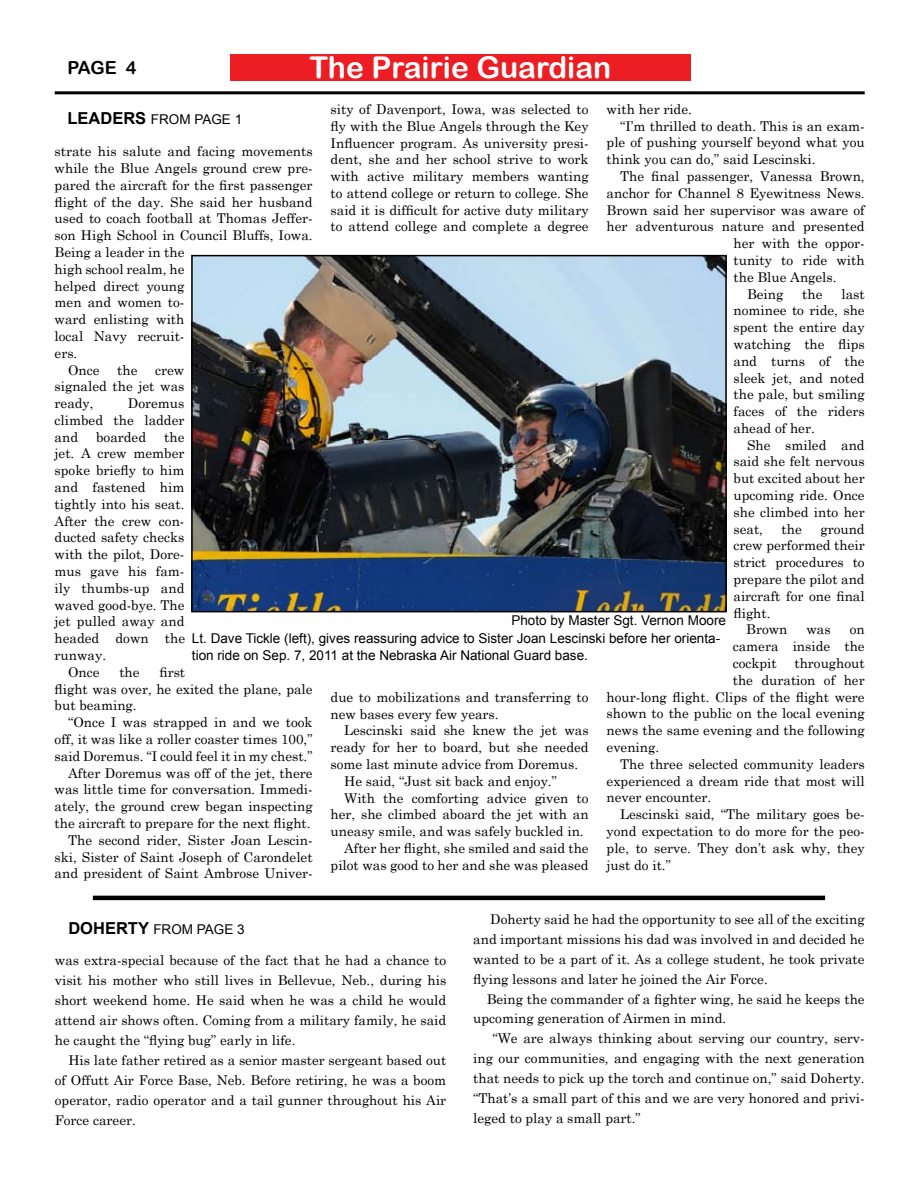
<style>
.page{position:relative;width:918px;height:1188px;background:#fff}
.page>*{position:absolute;margin:0;border:0;box-sizing:border-box;transform-origin:0 0}
.t1{font:30px "Arial Rounded MT Bold";color:#fff}
.t2{font:18px "Arial Rounded MT Bold";color:#000}
.t3{font:13.5px/16.8px "Century Schoolbook";color:#000;text-align:justify}
.t4{font:13.5px/18px "Arial";color:#000}
.s1{font-weight:700;font-size:16.5px}
</style>
<div class="page">
<div style="left:230px;top:54px;width:461px;height:26px;background:#ed1d24"></div>
<hr style="left:55px;top:91px;width:810px;height:3px;background:#000">
<img style="left:194px;top:258px;width:530px;height:351px">
<div style="left:191px;top:255px;width:536px;height:357px;border:2px solid #000"></div>
<hr style="left:93px;top:896px;width:732px;height:4px;background:#000">
<h2 class="t2" style="left:68px;top:57px;width:70px">PAGE 4</h2>
<h1 class="t1" style="left:310px;top:50px;width:303px">The Prairie Guardian</h1>
<p class="t3" style="left:331px;top:99px;width:260px">sity of Davenport, Iowa, was selected to fly with the Blue Angels through the Key Influencer program. As university presi&shy;dent, she and her school strive to work with active military members wanting to attend college or return to college. She said it is difficult for active duty military to attend college and complete a degree</p>
<p class="t3" style="left:607px;top:99px;width:87px">with her ride.</p>
<p class="t3" style="left:620px;top:116px;width:246px">“I’m thrilled to death. This is an exam-</p>
<p class="t3" style="left:607px;top:133px;width:260px">ple of pushing yourself beyond what you</p>
<p class="t3" style="left:607px;top:150px;width:210px">think you can do,” said Lescinski.</p>
<p class="t3" style="left:620px;top:167px;width:246px">The final passenger, Vanessa Brown,</p>
<p class="t3" style="left:607px;top:183px;width:260px">anchor for Channel 8 Eyewitness News.</p>
<p class="t3" style="left:607px;top:200px;width:260px">Brown said her supervisor was aware of</p>
<p class="t3" style="left:607px;top:217px;width:260px">her adventurous nature and presented</p>
<p class="t3" style="left:734px;top:234px;width:133px">her with the oppor-</p>
<p class="t3" style="left:734px;top:251px;width:133px">tunity to ride with</p>
<p class="t3" style="left:734px;top:267px;width:105px">the Blue Angels.</p>
<p class="t3" style="left:747px;top:284px;width:38px">Being</p>
<p class="t3" style="left:802px;top:284px;width:22px">the</p>
<p class="t4" style="left:68px;top:111px;width:176px"><span class="s1">LEADERS</span> FROM PAGE 1</p>
<p class="t3" style="left:55px;top:142px;width:260px">strate his salute and facing movements</p>
<p class="t3" style="left:55px;top:159px;width:260px">while the Blue Angels ground crew pre-</p>
<p class="t3" style="left:55px;top:175px;width:260px">pared the aircraft for the first passenger</p>
<p class="t3" style="left:55px;top:192px;width:260px">flight of the day. She said her husband</p>
<p class="t3" style="left:55px;top:209px;width:260px">used to coach football at Thomas Jeffer-</p>
<p class="t3" style="left:55px;top:226px;width:260px">son High School in Council Bluffs, Iowa.</p>
<p class="t3" style="left:55px;top:243px;width:131px">Being a leader in the</p>
<p class="t3" style="left:55px;top:259px;width:131px">high school realm, he</p>
<p class="t3" style="left:55px;top:276px;width:131px">helped direct young</p>
<p class="t3" style="left:55px;top:293px;width:131px">men and women to-</p>
<p class="t3" style="left:55px;top:310px;width:131px">ward enlisting with</p>
<p class="t3" style="left:55px;top:326px;width:131px">local Navy recruit-</p>
<p class="t3" style="left:55px;top:343px;width:24px">ers.</p>
<p class="t3" style="left:68px;top:360px;width:33px">Once</p>
<p class="t3" style="left:117px;top:360px;width:22px">the</p>
<p class="t3" style="left:734px;top:284px;width:133px;text-indent:108px">last nominee to ride, she spent the entire day watching the flips and turns of the sleek jet, and noted the pale, but smiling faces of the riders ahead of her.</p>
<p class="t3" style="left:734px;top:435px;width:133px;text-indent:14px">She smiled and said she felt nervous but excited about her upcoming ride. Once she climbed into her seat,</p>
<p class="t3" style="left:55px;top:360px;width:131px;text-indent:101px">crew signaled the jet was ready,</p>
<p class="t3" style="left:55px;top:394px;width:131px;text-indent:73px">Doremus climbed the ladder and</p>
<p class="t3" style="left:96px;top:427px;width:52px">boarded</p>
<p class="t3" style="left:164px;top:427px;width:22px">the</p>
<p class="t3" style="left:55px;top:444px;width:131px">jet. A crew member</p>
<p class="t3" style="left:55px;top:461px;width:131px">spoke briefly to him</p>
<p class="t3" style="left:55px;top:478px;width:131px">and fastened him</p>
<p class="t3" style="left:55px;top:494px;width:131px">tightly into his seat.</p>
<p class="t3" style="left:55px;top:511px;width:131px">After the crew con-</p>
<p class="t3" style="left:55px;top:528px;width:131px">ducted safety checks</p>
<p class="t3" style="left:55px;top:545px;width:131px">with the pilot, Dore-</p>
<p class="t3" style="left:55px;top:562px;width:131px">mus gave his fam-</p>
<p class="t3" style="left:55px;top:578px;width:131px">ily thumbs-up and</p>
<p class="t3" style="left:55px;top:595px;width:131px">waved good-bye. The</p>
<p class="t3" style="left:55px;top:612px;width:131px">jet pulled away and</p>
<p class="t3" style="left:55px;top:629px;width:132px">headed down the</p>
<p class="t3" style="left:55px;top:646px;width:53px">runway.</p>
<p class="t3" style="left:68px;top:662px;width:33px">Once</p>
<p class="t3" style="left:119px;top:662px;width:22px">the</p>
<p class="t3" style="left:782px;top:519px;width:22px">the</p>
<p class="t3" style="left:820px;top:519px;width:46px">ground</p>
<p class="t3" style="left:734px;top:536px;width:133px">crew performed their</p>
<p class="t3" style="left:734px;top:553px;width:133px">strict procedures to</p>
<p class="t3" style="left:734px;top:570px;width:133px">prepare the pilot and</p>
<p class="t3" style="left:734px;top:586px;width:133px">aircraft for one final</p>
<p class="t3" style="left:734px;top:603px;width:39px">flight.</p>
<p class="t3" style="left:746px;top:620px;width:43px">Brown</p>
<p class="t3" style="left:806px;top:620px;width:26px">was</p>
<p class="t4" style="left:192px;top:611px;width:536px;text-indent:319px">Photo by Master Sgt. Vernon Moore<br>Lt. Dave Tickle (left), gives reassuring advice to Sister Joan Lescinski before her orienta&shy;tion ride on Sep. 7, 2011 at the Nebraska Air National Guard base.</p>
<p class="t3" style="left:733px;top:620px;width:133px;text-indent:117px">on camera inside the cockpit</p>
<p class="t3" style="left:794px;top:654px;width:72px">throughout</p>
<p class="t3" style="left:733px;top:670px;width:133px">the duration of her</p>
<p class="t3" style="left:607px;top:687px;width:260px">hour-long flight. Clips of the flight were</p>
<p class="t3" style="left:607px;top:704px;width:260px">shown to the public on the local evening</p>
<p class="t3" style="left:607px;top:721px;width:260px">news the same evening and the following</p>
<p class="t3" style="left:607px;top:738px;width:54px">evening.</p>
<p class="t3" style="left:620px;top:754px;width:246px">The three selected community leaders</p>
<p class="t3" style="left:607px;top:771px;width:260px">experienced a dream ride that most will</p>
<p class="t3" style="left:607px;top:788px;width:106px">never encounter.</p>
<p class="t3" style="left:620px;top:805px;width:246px">Lescinski said, “The military goes be-</p>
<p class="t3" style="left:607px;top:822px;width:260px">yond expectation to do more for the peo-</p>
<p class="t3" style="left:607px;top:838px;width:260px">ple, to serve. They don’t ask why, they</p>
<p class="t3" style="left:607px;top:855px;width:66px">just do it.”</p>
<p class="t3" style="left:55px;top:662px;width:260px;text-align:left;text-indent:105px">first<br>flight was over, he exited the plane, pale but beaming.</p>
<p class="t3" style="left:55px;top:713px;width:260px;text-align:right">“Once I was strapped in and we took off, it was like a roller coaster times 100,” said Doremus. “I could feel it in my chest.” After Doremus was off of the jet, there was little time for conversation. Immedi&shy;ately, the ground crew began inspecting the aircraft to prepare for the next flight.<br>The second rider, Sister Joan Lescin&shy;ski, Sister of Saint Joseph of Carondelet and president of Saint Ambrose Univer-</p>
<p class="t3" style="left:331px;top:687px;width:260px">due to mobilizations and transferring to new bases every few years.</p>
<p class="t3" style="left:344px;top:721px;width:246px">Lescinski said she knew the jet was</p>
<p class="t3" style="left:331px;top:738px;width:260px">ready for her to board, but she needed</p>
<p class="t3" style="left:331px;top:755px;width:249px">some last minute advice from Doremus.</p>
<p class="t3" style="left:344px;top:771px;width:214px">He said, “Just sit back and enjoy.”</p>
<p class="t3" style="left:344px;top:788px;width:246px">With the comforting advice given to</p>
<p class="t3" style="left:331px;top:805px;width:260px">her, she climbed aboard the jet with an</p>
<p class="t3" style="left:331px;top:822px;width:255px">uneasy smile, and was safely buckled in.</p>
<p class="t3" style="left:344px;top:839px;width:246px">After her flight, she smiled and said the</p>
<p class="t3" style="left:331px;top:855px;width:260px">pilot was good to her and she was pleased</p>
<p class="t4" style="left:68px;top:920px;width:178px"><span class="s1">DOHERTY</span> FROM PAGE 3</p>
<p class="t3" style="left:55px;top:949px;width:393px;line-height:20px">was extra-special because of the fact that he had a chance to visit his mother who still lives in Bellevue, Neb., during his short weekend home. He said when he was a child he would attend air shows often. Coming from a military family, he said he caught the “flying bug” early in life.</p>
<p class="t3" style="left:55px;top:1049px;width:393px;line-height:20px;text-indent:14px">His late father retired as a senior master sergeant based out of Offutt Air Force Base, Neb. Before retiring, he was a boom operator, radio operator and a tail gunner throughout his Air Force career.</p>
<p class="t3" style="left:473px;top:908px;width:393px;line-height:20px;text-indent:17px">Doherty said he had the opportunity to see all of the exciting and important missions his dad was involved in and decided he wanted to be a part of it. As a college student, he took private flying lessons and later he joined the Air Force.</p>
<p class="t3" style="left:473px;top:988px;width:393px;line-height:20px;text-indent:14px">Being the commander of a fighter wing, he said he keeps the upcoming generation of Airmen in mind.</p>
<p class="t3" style="left:473px;top:1027px;width:393px;line-height:20px;text-indent:19px">“We are always thinking about serving our country, serv&shy;ing our communities, and engaging with the next generation that needs to pick up the torch and continue on,” said Doherty. “That’s a small part of this and we are very honored and privi&shy;leged to play a small part.”</p>
</div>
